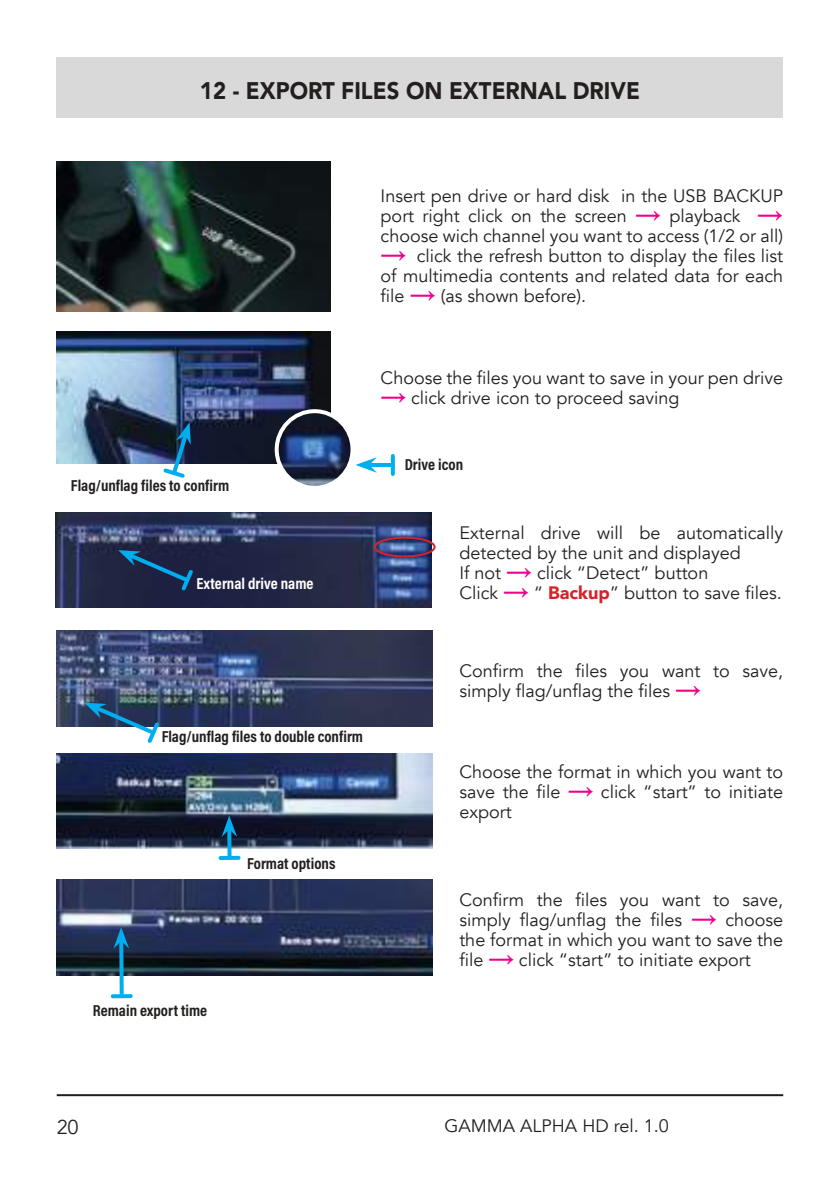
<style>
.page{position:relative;width:840px;height:1191px;background:#fff}
.page>*{position:absolute;margin:0;border:0;box-sizing:border-box;transform-origin:0 0}
.t1{font:900 24px "Avenir";color:#241f1f;scale:.92 1}
.t2{font:20px "Avenir";color:#241f1f}
.t3{font:18px/20px "Avenir";color:#241f1f;text-align:justify}
.t4{font:16px "Acumin Variable Concept";color:#241f1f}
.t5{font:16px "Acumin Variable Concept";color:#fff}
.s1{font-family:"Impact";font-size:26px;color:#ee008c}
.s2{font-weight:900;color:#d42429}
</style>
<div class="page">
<hr style="left:57px;top:1094px;width:725px;height:2px;background:#241f1f">
<div style="left:57px;top:57px;width:725px;height:60px;background:#dad9da"></div>
<img style="left:57px;top:161px;width:273px;height:151px">
<img style="left:57px;top:331px;width:273px;height:132px">
<img style="left:276px;top:411px;width:76px;height:77px;border-radius:38px">
<div style="left:274px;top:409px;width:80px;height:81px;border:4px solid #fff;border-radius:50%"></div>
<img style="left:56px;top:512px;width:375px;height:96px">
<img style="left:57px;top:630px;width:375px;height:96px">
<img style="left:57px;top:753px;width:375px;height:96px">
<img style="left:57px;top:879px;width:375px;height:96px">
<svg style="left:84px;top:702px;width:78px;height:41px"></svg>
<svg style="left:227px;top:837px;width:4px;height:19px"></svg>
<hr style="left:220px;top:856px;width:18px;height:4px;background:#00aeef">
<svg style="left:221px;top:815px;width:16px;height:22px"></svg>
<div style="left:119px;top:941px;width:5px;height:55px;background:#00aeef"></div>
<svg style="left:113px;top:994px;width:18px;height:4px"></svg>
<svg style="left:113px;top:927px;width:16px;height:21px"></svg>
<svg style="left:118px;top:550px;width:78px;height:44px;background:#1a3256"></svg>
<hr style="left:369px;top:463px;width:23px;height:4px;background:#00aeef">
<svg style="left:390px;top:456px;width:4px;height:18px"></svg>
<svg style="left:355px;top:457px;width:22px;height:16px"></svg>
<svg style="left:160px;top:422px;width:31px;height:56px"></svg>
<div style="left:373px;top:536px;width:62px;height:21px;border:2px solid #d42429;border-radius:50%"></div>
<h1 class="t1" style="left:200px;top:70px;width:479px">12 - EXPORT FILES ON EXTERNAL DRIVE</h1>
<p class="t3" style="left:380px;top:186px;width:404px">Insert pen drive or hard disk in the USB BACKUP port right click on the screen <span class="s1">→</span> playback <span class="s1">→ </span>choose wich channel you want to access (1/2 or all)</p>
<p class="t3" style="left:380px;top:246px;width:404px"><span class="s1">→</span> click the refresh button to display the files list of multimedia contents and related data for each file <span class="s1">→</span> (as shown before).</p>
<p class="t3" style="left:380px;top:368px;width:404px">Choose the files you want to save in your pen drive</p>
<p class="t3" style="left:380px;top:388px;width:300px"><span class="s1">→</span> click drive icon to proceed saving</p>
<p class="t4" style="left:71px;top:474px;width:160px">Flag/unflag files to confirm</p>
<p class="t5" style="left:196px;top:572px;width:119px">External drive name</p>
<p class="t4" style="left:162px;top:726px;width:203px">Flag/unflag files to double confirm</p>
<p class="t4" style="left:247px;top:852px;width:90px">Format options</p>
<p class="t4" style="left:93px;top:1000px;width:116px">Remain export time</p>
<p class="t4" style="left:404px;top:454px;width:60px">Drive icon</p>
<p class="t3" style="left:459px;top:523px;width:325px;text-align:left">External drive will be automatically detected by the unit and displayed<br>If not <span class="s1">→</span> click “Detect” button<br>Click <span class="s1">→</span> “ <span class="s2">Backup</span>” button to save files.</p>
<p class="t3" style="left:459px;top:661px;width:325px">Confirm the files you want to save, simply flag/unflag the files <span class="s1">→</span></p>
<p class="t3" style="left:459px;top:762px;width:325px">Choose the format in which you want to save the file <span class="s1">→</span> click “start” to initiate export</p>
<p class="t3" style="left:459px;top:890px;width:325px">Confirm the files you want to save, simply flag/unflag the files <span class="s1">→</span> choose the format in which you want to save the file <span class="s1">→</span> click “start” to initiate export</p>
<p class="t2" style="left:57px;top:1115px;width:23px">20</p>
<p class="t3" style="left:444px;top:1116px;width:226px">GAMMA ALPHA HD rel. 1.0</p>
</div>
